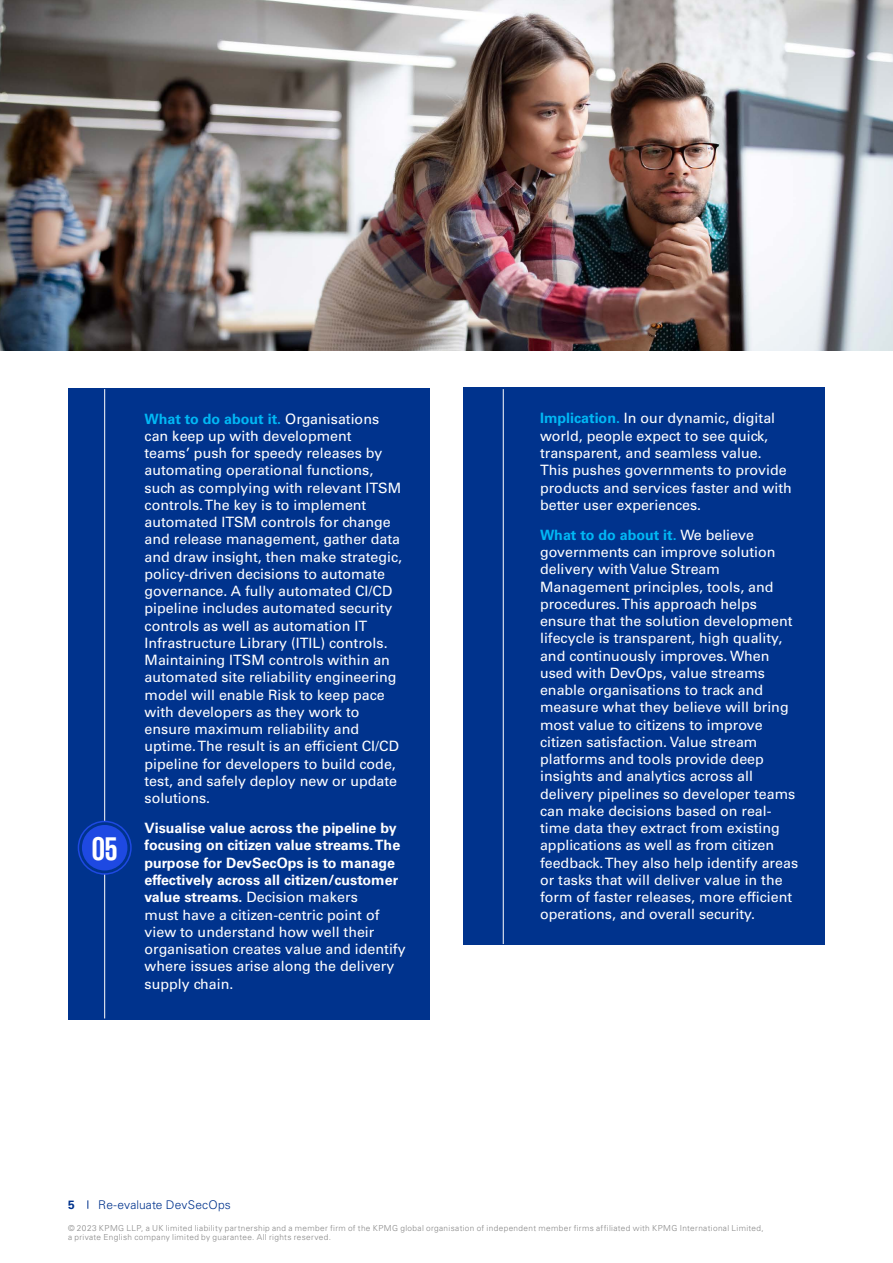
<style>
.page{position:relative;width:893px;height:1263px;background:#fff}
.page>*{position:absolute;margin:0;border:0;box-sizing:border-box;transform-origin:0 0}
.t1{font:700 33.75px "KPMG";color:#fff}
.t2{font:14.25px/17.2px "Univers LT Std";color:#fff}
.t3{font:300 12px "Univers LT Std";letter-spacing:.01em;color:#00338d}
.t4{font:700 12px "Univers LT Std";color:#00338d}
.t5{font:300 8.25px/9px "Univers LT Std";letter-spacing:.045em;color:#878787}
.s1{font-weight:700;color:#00b8f5}
.s2{font-weight:700}
</style>
<div class="page">
<div style="left:68px;top:388px;width:361px;height:631px;background:#00338d"></div>
<div style="left:463px;top:388px;width:362px;height:557px;background:#00338d"></div>
<hr style="left:104px;top:389px;width:1px;height:629px;background:#fff">
<hr style="left:503px;top:389px;width:1px;height:555px;background:#fff">
<img style="left:0;top:0;width:893px;height:350px">
<svg style="left:78px;top:821px;width:53px;height:53px"></svg>
<div style="left:78px;top:821px;width:54px;height:54px;border:2px solid #1e49e2;border-radius:50%"></div>
<div style="left:82px;top:825px;width:45px;height:45px;background:#1e49e2;border-radius:50%"></div>
<h1 class="t1" style="left:92px;top:832px;width:27px">05</h1>
<p class="t2" style="left:145px;top:410px;width:259px"><span class="s1">What to do about it.</span> Organisations can keep up with development<br>teams’ push for speedy releases by automating operational functions, such as complying with relevant ITSM controls. The key is to implement automated ITSM controls for change and release management, gather data and draw insight, then make strategic, policy-driven decisions to automate governance. A fully automated CI/CD pipeline includes automated security controls as well as automation IT Infrastructure Library (ITIL) controls.<br>Maintaining ITSM controls within an automated site reliability engineering model will enable Risk to keep pace with developers as they work to ensure maximum reliability and uptime. The result is an efficient CI/CD pipeline for developers to build code, test, and safely deploy new or update solutions.</p>
<p class="t2" style="left:145px;top:820px;width:263px"><span class="s2">Visualise value across the pipeline by focusing on citizen value streams. The purpose for DevSecOps is to manage effectively across all citizen/customer value streams.</span> Decision makers<br>must have a citizen-centric point of view to understand how well their organisation creates value and identify where issues arise along the delivery supply chain.</p>
<p class="t2" style="left:540px;top:410px;width:253px"><span class="s1">Implication.</span> In our dynamic, digital world, people expect to see quick, transparent, and seamless value.<br>This pushes governments to provide products and services faster and with better user experiences.</p>
<p class="t2" style="left:540px;top:526px;width:260px"><span class="s1">What to do about it.</span> We believe governments can improve solution delivery with Value Stream Management principles, tools, and procedures. This approach helps ensure that the solution development lifecycle is transparent, high quality, and continuously improves. When used with DevOps, value streams enable organisations to track and measure what they believe will bring most value to citizens to improve citizen satisfaction. Value stream platforms and tools provide deep insights and analytics across all delivery pipelines so developer teams can make decisions based on real&shy;time data they extract from existing applications as well as from citizen feedback. They also help identify areas or tasks that will deliver value in the form of faster releases, more efficient operations, and overall security.</p>
<p class="t4" style="left:68px;top:1198px;width:8px">5</p>
<p class="t3" style="left:98px;top:1197px;width:134px">Re-evaluate DevSecOps</p>
<p class="t5" style="left:68px;top:1224px;width:697px">© 2023 KPMG LLP, a UK limited liability partnership and a member firm of the KPMG global organisation of independent member firms affiliated with KPMG International Limited, a private English company limited by guarantee. All rights reserved.</p>
</div>
